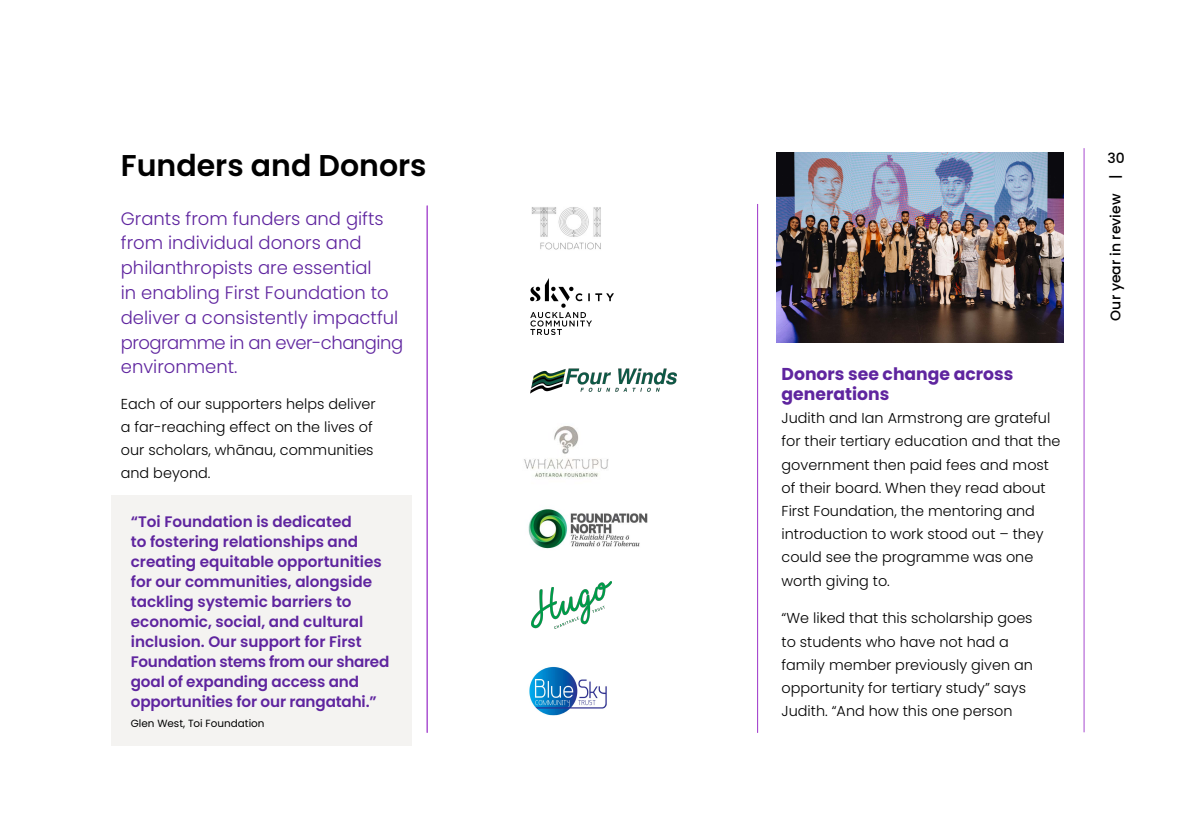
<style>
.page{position:relative;width:1189px;height:820px;background:#fff}
.page>*{position:absolute;margin:0;border:0;box-sizing:border-box;transform-origin:0 0}
.Page_heading_Poppins{font:600 30px "Poppins";color:#000}
.Pull_out_multi_colour{font:300 18px/24.8px "Poppins";color:#5f259f}
.Subhead_1{font:700 17.2px/20px "Poppins";color:#5f259f}
.Quotes{font:600 15.2px/20px "Poppins";color:#5f259f}
.Body_copy{font:300 14.4px/23.2px "Poppins";color:#000}
.t1{font:500 14px "Poppins";color:#000}
.Quotes-2{font:10.4px "Poppins";color:#000}
</style>
<div class="page">
<div style="left:111px;top:495px;width:300px;height:250px;background:#f4f3f1"></div>
<hr style="left:427px;top:205px;width:1px;height:527px;background:#a74acf">
<hr style="left:757px;top:204px;width:1px;height:528px;background:#a74acf">
<hr style="left:1084px;top:148px;width:1px;height:584px;background:#a74acf">
<img style="left:528px;top:509px;width:120px;height:40px">
<img style="left:530px;top:278px;width:83px;height:57px">
<img style="left:530px;top:368px;width:147px;height:26px">
<img style="left:524px;top:426px;width:85px;height:52px">
<img style="left:532px;top:581px;width:80px;height:47px">
<img style="left:529px;top:666px;width:78px;height:50px">
<img style="left:531px;top:207px;width:70px;height:43px">
<img style="left:777px;top:152px;width:287px;height:191px">
<p class="Page_heading_Poppins" style="left:121px;top:148px;width:307px">Funders and Donors</p>
<p class="Pull_out_multi_colour" style="left:121px;top:206px;width:284px">Grants from funders and gifts from individual donors and philanthropists are essential<br>in enabling First Foundation to deliver a consistently impactful programme in an ever-changing environment.</p>
<p class="Body_copy" style="left:121px;top:392px;width:256px">Each of our supporters helps deliver a far-reaching effect on the lives of our scholars, whānau, communities and beyond.</p>
<p class="Quotes" style="left:131px;top:511px;width:260px">“Toi Foundation is dedicated<br>to fostering relationships and creating equitable opportunities for our communities, alongside tackling systemic barriers to economic, social, and cultural inclusion. Our support for First<br>Foundation stems from our shared goal of expanding access and opportunities for our rangatahi.”</p>
<p class="Quotes-2" style="left:131px;top:717px;width:135px">Glen West, Toi Foundation</p>
<p class="Subhead_1" style="left:781px;top:364px;width:233px">Donors see change across generations</p>
<p class="Body_copy" style="left:781px;top:406px;width:280px">Judith and Ian Armstrong are grateful for their tertiary education and that the government then paid fees and most of their board. When they read about First Foundation, the mentoring and introduction to work stood out – they could see the programme was one worth giving to.</p>
<p class="Body_copy" style="left:781px;top:606px;width:253px">“We liked that this scholarship goes to students who have not had a family member previously given an opportunity for tertiary study” says Judith. “And how this one person</p>
<p class="t1" style="left:1107px;top:150px;width:19px">30</p>
<p class="t1" style="left:1107px;top:320px;width:147px;rotate:-90deg">Our year in review |</p>
</div>
